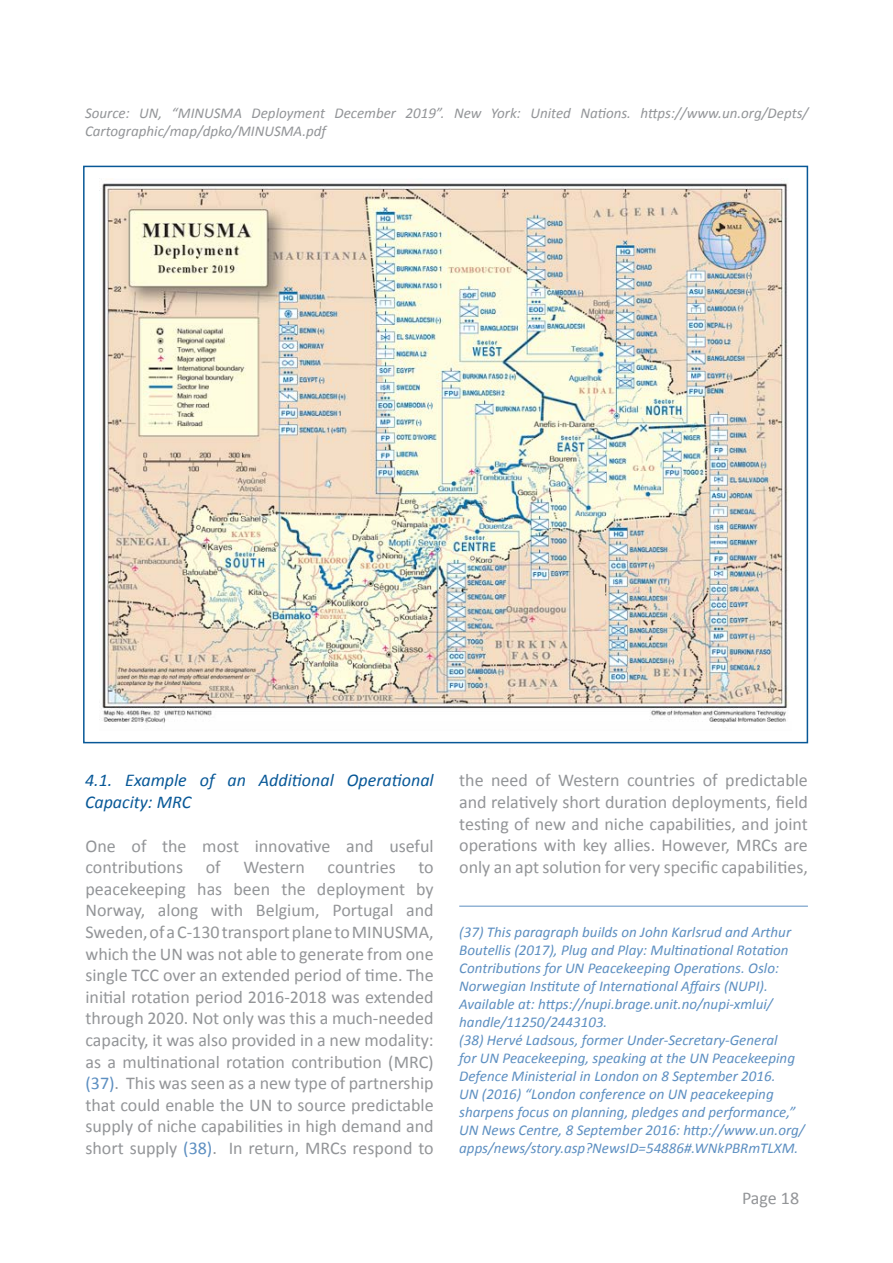
<style>
.page{position:relative;width:893px;height:1263px;background:#fff}
.page>*{position:absolute;margin:0;border:0;box-sizing:border-box;transform-origin:0 0}
.t1{font:18px/21.6px "Calibri";color:#939598;text-align:justify}
.t2{font:italic 18px/21.6px "Calibri";color:#085897}
.t3{font:italic 15px/18px "Calibri";color:#5d8fc1}
.t4{font:italic 15px/18px "Calibri";color:#939598}
.s1{color:#5d8fc1}
</style>
<div class="page">
<img style="left:99px;top:183px;width:689px;height:540px">
<hr style="left:459px;top:906px;width:349px;height:1px;background:#5d8fc1">
<p class="t4" style="left:85px;top:103px;width:725px">Source: UN, “MINUSMA Deployment December 2019”. New York: United Nations. https://www.un.org/Depts/<br>Cartographic/map/dpko/MINUSMA.pdf</p>
<p class="t2" style="left:85px;top:769px;width:350px">4.1. Example of an Additional Operational<br>Capacity: MRC</p>
<p class="t1" style="left:85px;top:835px;width:350px">One of the most innovative and useful contributions</p>
<p class="t1" style="left:206px;top:856px;width:16px">of</p>
<p class="t1" style="left:243px;top:856px;width:63px">Western</p>
<p class="t1" style="left:328px;top:856px;width:70px">countries</p>
<p class="t1" style="left:85px;top:856px;width:350px;text-indent:333px">to peacekeeping has been the deployment by Norway, along with Belgium, Portugal and Sweden, of a C-130 transport plane to MINUSMA, which the UN was not able to generate from one single TCC over an extended period of time. The initial rotation period 2016-2018 was extended through 2020. Not only was this a much-needed capacity, it was also provided in a new modality: as a multinational rotation contribution (MRC) <span class="s1">(37)</span>. This was seen as a new type of partnership that could enable the UN to source predictable supply of niche capabilities in high demand and short supply <span class="s1">(38)</span>. In return, MRCs respond to</p>
<p class="t1" style="left:459px;top:770px;width:350px">the need of Western countries of predictable and relatively short duration deployments, field testing of new and niche capabilities, and joint operations with key allies. However, MRCs are only an apt solution for very specific capabilities,</p>
<p class="t3" style="left:459px;top:922px;width:347px">(37) This paragraph builds on John Karlsrud and Arthur Boutellis (2017), Plug and Play: Multinational Rotation Contributions for UN Peacekeeping Operations. Oslo:<br>Norwegian Institute of International Affairs (NUPI).<br>Available at: https://nupi.brage.unit.no/nupi-xmlui/ handle/11250/2443103.<br>(38) Hervé Ladsous, former Under-Secretary-General<br>for UN Peacekeeping, speaking at the UN Peacekeeping Defence Ministerial in London on 8 September 2016.<br>UN (2016) “London conference on UN peacekeeping sharpens focus on planning, pledges and performance,” UN News Centre, 8 September 2016: http://www.un.org/ apps/news/story.asp?NewsID=54886#.WNkPBRmTLXM.</p>
<p class="t1" style="left:742px;top:1187px;width:59px">Page 18</p>
</div>
